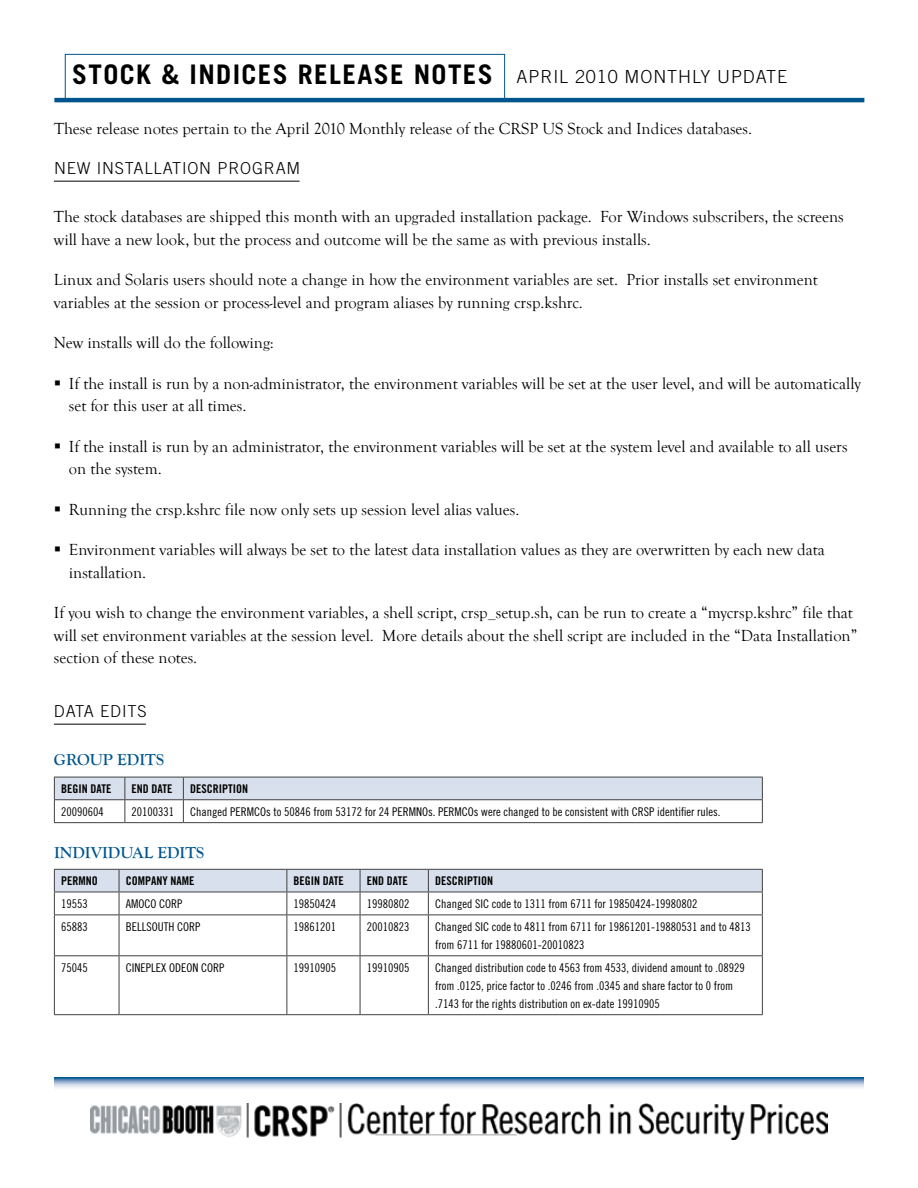
<style>
.page{position:relative;width:918px;height:1188px;background:#fff}
.page>*{position:absolute;margin:0;border:0;box-sizing:border-box;transform-origin:0 0}
.t1{font:700 27px "Trade Gothic";letter-spacing:.05em;color:#000}
.t2{font:16.5px/22.5px "Goudy Old Style T";color:#000}
.t3{font:300 16.5px "Trade Gothic";letter-spacing:.05em;color:#000}
.t4{font:700 16.5px "Goudy Old Style T";color:#00558f}
.t5{font:12px/18px "Trade Gothic Cond Eighteen";color:#000}
.t6{font:12px "Trade Gothic Bold Cond Twenty";color:#000}
.s1{font-weight:300;font-size:18px}
</style>
<div class="page">
<img style="left:91px;top:1104px;width:737px;height:36px">
<div style="left:65px;top:54px;width:440px;height:46px;border:1px solid #00558f"></div>
<hr style="left:54px;top:98px;width:810px;height:4px;background:#00558f">
<svg style="left:54px;top:1077px;width:810px;height:11px;background:#92b0cf"></svg>
<hr style="left:375px;top:1135px;width:142px;height:1px;background:#a1a1a4">
<hr style="left:54px;top:181px;width:246px;height:1px;background:#000">
<hr style="left:54px;top:724px;width:92px;height:1px;background:#000">
<svg style="left:54px;top:777px;width:709px;height:45px"></svg>
<hr style="left:54px;top:822px;width:71px;height:1px;background:#414042">
<hr style="left:125px;top:822px;width:58px;height:1px;background:#414042">
<hr style="left:183px;top:822px;width:580px;height:1px;background:#414042">
<svg style="left:54px;top:869px;width:709px;height:46px"></svg>
<hr style="left:54px;top:915px;width:65px;height:1px;background:#414042">
<hr style="left:54px;top:915px;width:1px;height:40px;background:#414042">
<hr style="left:119px;top:915px;width:168px;height:1px;background:#414042">
<hr style="left:119px;top:915px;width:1px;height:40px;background:#414042">
<hr style="left:287px;top:915px;width:73px;height:1px;background:#414042">
<hr style="left:286px;top:915px;width:1px;height:40px;background:#414042">
<hr style="left:360px;top:915px;width:68px;height:1px;background:#414042">
<hr style="left:360px;top:915px;width:1px;height:40px;background:#414042">
<hr style="left:428px;top:915px;width:335px;height:1px;background:#414042">
<hr style="left:428px;top:915px;width:1px;height:40px;background:#414042">
<hr style="left:762px;top:915px;width:1px;height:40px;background:#414042">
<hr style="left:54px;top:955px;width:65px;height:1px;background:#414042">
<hr style="left:54px;top:956px;width:1px;height:58px;background:#414042">
<hr style="left:119px;top:955px;width:168px;height:1px;background:#414042">
<hr style="left:119px;top:956px;width:1px;height:58px;background:#414042">
<hr style="left:287px;top:955px;width:73px;height:1px;background:#414042">
<hr style="left:286px;top:956px;width:1px;height:58px;background:#414042">
<hr style="left:360px;top:955px;width:68px;height:1px;background:#414042">
<hr style="left:360px;top:956px;width:1px;height:58px;background:#414042">
<hr style="left:428px;top:955px;width:335px;height:1px;background:#414042">
<hr style="left:428px;top:956px;width:1px;height:58px;background:#414042">
<hr style="left:762px;top:956px;width:1px;height:58px;background:#414042">
<hr style="left:54px;top:1014px;width:65px;height:1px;background:#414042">
<hr style="left:119px;top:1014px;width:168px;height:1px;background:#414042">
<hr style="left:287px;top:1014px;width:73px;height:1px;background:#414042">
<hr style="left:360px;top:1014px;width:68px;height:1px;background:#414042">
<hr style="left:428px;top:1014px;width:335px;height:1px;background:#414042">
<h1 class="t1" style="left:72px;top:58px;width:716px">STOCK &amp; INDICES RELEASE NOTES <span class="s1">APRIL 2010 MONTHLY UPDATE</span></h1>
<p class="t2" style="left:54px;top:118px;width:700px">These release notes pertain to the April 2010 Monthly release of the CRSP US Stock and Indices databases.</p>
<p class="t3" style="left:54px;top:159px;width:235px">N EW I NSTALLATION PROGRAM</p>
<p class="t2" style="left:54px;top:206px;width:791px">The stock databases are shipped this month with an upgraded installation package. For Windows subscribers, the screens will have a new look, but the process and outcome will be the same as with previous installs.</p>
<p class="t2" style="left:54px;top:269px;width:765px">Linux and Solaris users should note a change in how the environment variables are set. Prior installs set environment variables at the session or process-level and program aliases by running crsp.kshrc.</p>
<p class="t2" style="left:54px;top:332px;width:221px">New installs will do the following:</p>
<p class="t2" style="left:69px;top:373px;width:793px">If the install is run by a non-administrator, the environment variables will be set at the user level, and will be automatically set for this user at all times.</p>
<p class="t2" style="left:69px;top:436px;width:780px">If the install is run by an administrator, the environment variables will be set at the system level and available to all users on the system.</p>
<p class="t2" style="left:69px;top:499px;width:452px">Running the crsp.kshrc file now only sets up session level alias values.</p>
<p class="t2" style="left:69px;top:539px;width:757px">Environment variables will always be set to the latest data installation values as they are overwritten by each new data installation.</p>
<p class="t2" style="left:54px;top:602px;width:805px">If you wish to change the environment variables, a shell script, crsp_setup.sh, can be run to create a “mycrsp.kshrc” file that will set environment variables at the session level. More details about the shell script are included in the “Data Installation” section of these notes.</p>
<p class="t3" style="left:54px;top:702px;width:94px">DATA EDITS</p>
<p class="t4" style="left:54px;top:751px;width:112px">GROUP EDITS</p>
<p class="t6" style="left:61px;top:781px;width:52px">BEGIN DATE</p>
<p class="t6" style="left:132px;top:781px;width:42px">END DATE</p>
<p class="t6" style="left:190px;top:781px;width:59px">DESCRIPTION</p>
<p class="t5" style="left:61px;top:803px;width:44px">20090604</p>
<p class="t5" style="left:132px;top:803px;width:44px">20100331</p>
<p class="t5" style="left:190px;top:803px;width:532px">Changed PERMCOs to 50846 from 53172 for 24 PERMNOs. PERMCOs were changed to be consistent with CRSP identifier rules.</p>
<p class="t4" style="left:54px;top:843px;width:152px">INDIVIDUAL EDITS</p>
<p class="t6" style="left:61px;top:874px;width:31px">PERMNO</p>
<p class="t6" style="left:126px;top:874px;width:70px">COMPANY NAME</p>
<p class="t6" style="left:294px;top:874px;width:52px">BEGIN DATE</p>
<p class="t6" style="left:367px;top:874px;width:42px">END DATE</p>
<p class="t6" style="left:435px;top:874px;width:59px">DESCRIPTION</p>
<p class="t5" style="left:61px;top:895px;width:28px">19553</p>
<p class="t5" style="left:126px;top:895px;width:58px">AMOCO CORP</p>
<p class="t5" style="left:294px;top:895px;width:44px">19850424</p>
<p class="t5" style="left:367px;top:895px;width:44px">19980802</p>
<p class="t5" style="left:435px;top:895px;width:264px">Changed SIC code to 1311 from 6711 for 19850424-19980802</p>
<p class="t5" style="left:61px;top:918px;width:28px">65883</p>
<p class="t5" style="left:126px;top:918px;width:76px">BELLSOUTH CORP</p>
<p class="t5" style="left:294px;top:918px;width:44px">19861201</p>
<p class="t5" style="left:367px;top:918px;width:44px">20010823</p>
<p class="t5" style="left:435px;top:918px;width:317px">Changed SIC code to 4811 from 6711 for 19861201-19880531 and to 4813 from 6711 for 19880601-20010823</p>
<p class="t5" style="left:61px;top:959px;width:28px">75045</p>
<p class="t5" style="left:126px;top:959px;width:100px">CINEPLEX ODEON CORP</p>
<p class="t5" style="left:294px;top:959px;width:44px">19910905</p>
<p class="t5" style="left:367px;top:959px;width:44px">19910905</p>
<p class="t5" style="left:435px;top:959px;width:311px">Changed distribution code to 4563 from 4533, dividend amount to .08929 from .0125, price factor to .0246 from .0345 and share factor to 0 from .7143 for the rights distribution on ex-date 19910905</p>
</div>
